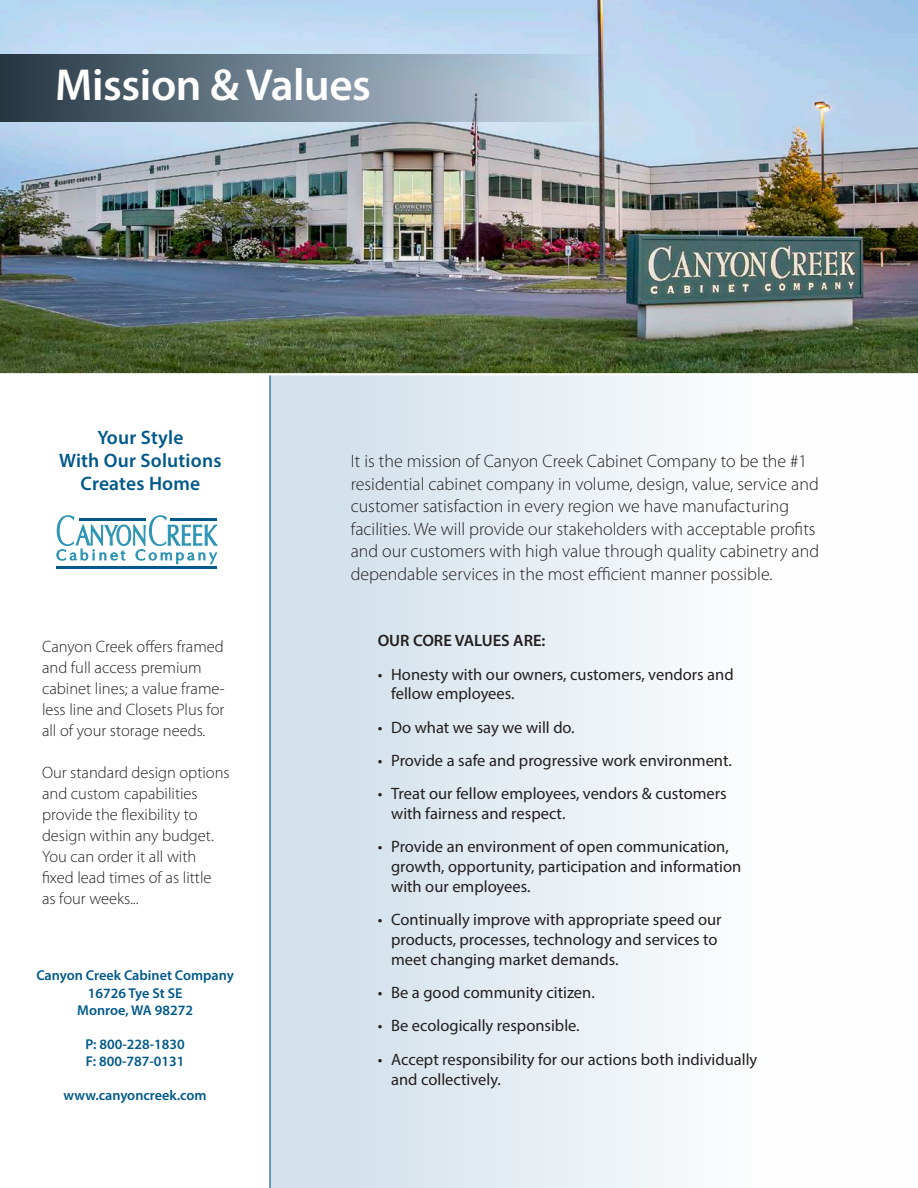
<style>
.page{position:relative;width:918px;height:1188px;background:#fff}
.page>*{position:absolute;margin:0;border:0;box-sizing:border-box;transform-origin:0 0}
.Page_Numbers_White{font:600 45px "Myriad Pro";letter-spacing:-.01em;color:#fff}
.t1{font:600 19.5px/23.4px "Myriad Pro";letter-spacing:.01em;color:#01598a;text-align:center}
.t2{font:300 18px/22.5px "Myriad Pro";color:#231f20}
.t3{font:16.5px/19.8px "Myriad Pro";color:#231f20}
.t4{font:300 16.5px/21px "Myriad Pro";color:#231f20}
.t5{font:600 16.5px "Myriad Pro";color:#231f20}
.t6{font:600 14.25px "Myriad Pro";color:#01598a}
</style>
<div class="page">
<div style="left:270px;top:374px;width:648px;height:814px;background:linear-gradient(to right,#d0e0ea,#fff)"></div>
<img style="left:0;top:0;width:918px;height:373px">
<div style="left:0;top:55px;width:645px;height:67px;background:linear-gradient(to right,#293944,#d0e4f8)"></div>
<hr style="left:269px;top:374px;width:2px;height:814px;background:#01598a">
<hr style="left:0;top:373px;width:918px;height:2px;background:#fff">
<hr style="left:57px;top:567px;width:160px;height:2px;background:#01598a">
<svg style="left:57px;top:515px;width:160px;height:49px"></svg>
<p class="Page_Numbers_White" style="left:55px;top:56px;width:317px">Mission &amp; Values</p>
<p class="t1" style="left:59px;top:425px;width:164px">Your Style<br>With Our Solutions<br>Creates Home</p>
<p class="t4" style="left:42px;top:635px;width:184px">Canyon Creek offers framed and full access premium cabinet lines; a value frame&shy;less line and Closets Plus for all of your storage needs.</p>
<p class="t4" style="left:42px;top:761px;width:189px">Our standard design options and custom capabilities provide the flexibility to design within any budget.<br>You can order it all with fixed lead times of as little<br>as four weeks...</p>
<p class="t6" style="left:36px;top:967px;width:199px">Canyon Creek Cabinet Company</p>
<p class="t6" style="left:88px;top:984px;width:96px">16726 Tye St SE</p>
<p class="t6" style="left:77px;top:1001px;width:117px">Monroe, WA 98272</p>
<p class="t6" style="left:85px;top:1035px;width:101px">P: 800-228-1830</p>
<p class="t6" style="left:86px;top:1052px;width:100px">F: 800-787-0131</p>
<p class="t6" style="left:64px;top:1086px;width:145px">www.canyoncreek.com</p>
<p class="t2" style="left:351px;top:450px;width:470px">It is the mission of Canyon Creek Cabinet Company to be the #1 residential cabinet company in volume, design, value, service and customer satisfaction in every region we have manufacturing facilities. We will provide our stakeholders with acceptable profits and our customers with high value through quality cabinetry and dependable services in the most efficient manner possible.</p>
<p class="t5" style="left:378px;top:630px;width:169px">OUR CORE VALUES ARE:</p>
<p class="t3" style="left:391px;top:664px;width:344px;text-indent:-13px">• Honesty with our owners, customers, vendors and fellow employees.</p>
<p class="t3" style="left:378px;top:717px;width:199px">• Do what we say we will do.</p>
<p class="t3" style="left:378px;top:750px;width:356px">• Provide a safe and progressive work environment.</p>
<p class="t3" style="left:391px;top:784px;width:337px;text-indent:-13px">• Treat our fellow employees, vendors &amp; customers with fairness and respect.</p>
<p class="t3" style="left:391px;top:837px;width:352px;text-indent:-13px">• Provide an environment of open communication, growth, opportunity, participation and information with our employees.</p>
<p class="t3" style="left:391px;top:910px;width:332px;text-indent:-13px">• Continually improve with appropriate speed our products, processes, technology and services to meet changing market demands.</p>
<p class="t3" style="left:378px;top:982px;width:219px">• Be a good community citizen.</p>
<p class="t3" style="left:378px;top:1016px;width:204px">• Be ecologically responsible.</p>
<p class="t3" style="left:391px;top:1049px;width:368px;text-indent:-13px">• Accept responsibility for our actions both individually and collectively.</p>
</div>
